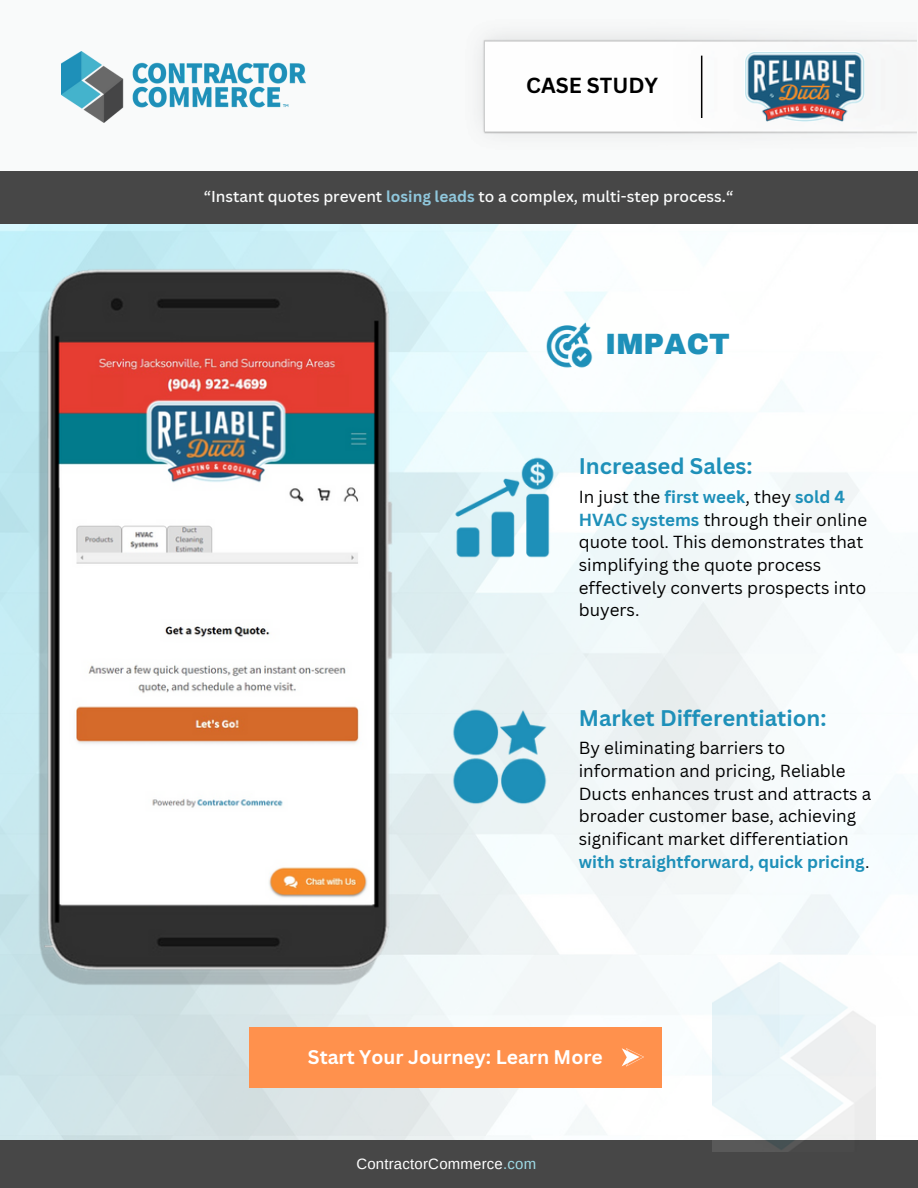
<style>
.page{position:relative;width:918px;height:1188px;background:#fff}
.page>*{position:absolute;margin:0;border:0;box-sizing:border-box;transform-origin:0 0}
.t1{font:900 28.8px "Archivo";color:#1e90b9}
.t2{font:700 22px "Canva Sans";color:#1e90b9}
.t3{font:700 21.2px "Canva Sans";color:#000}
.t4{font:700 19.2px "Canva Sans";color:#fff}
.t5{font:17px/22.6px "Canva Sans";color:#000}
.t6{font:500 15.4px "Canva Sans";color:#f9fafa}
.t7{font:15px "Arimo";letter-spacing:.015em;color:#fff}
.s1{font-weight:700;color:#8fc7dc}
.s2{font-weight:700;color:#1e90b9}
.s3{color:#9edae5}
</style>
<div class="page">
<img style="left:0;top:223px;width:918px;height:917px">
<div style="left:0;top:170px;width:918px;height:53px;background:#474747"></div>
<div style="left:0;top:1140px;width:918px;height:48px;background:#474747"></div>
<img style="left:546px;top:323px;width:47px;height:46px">
<img style="left:712px;top:963px;width:164px;height:189px">
<img style="left:442px;top:698px;width:116px;height:115px">
<img style="left:452px;top:455px;width:105px;height:105px">
<div style="left:0;top:0;width:918px;height:171px;background:#f9fafa"></div>
<img style="left:480px;top:35px;width:436px;height:99px">
<img style="left:61px;top:52px;width:245px;height:70px">
<hr style="left:701px;top:56px;width:1px;height:62px;background:#000">
<div style="left:249px;top:1027px;width:412px;height:60px;background:#ff914d"></div>
<svg style="left:622px;top:1048px;width:22px;height:18px"></svg>
<img style="left:745px;top:51px;width:120px;height:71px">
<img style="left:27px;top:259px;width:377px;height:732px">
<p class="t3" style="left:526px;top:70px;width:133px">CASE STUDY</p>
<h1 class="t6" style="left:204px;top:185px;width:531px">“Instant quotes prevent <span class="s1">losing leads</span> to a complex, multi-step process.“</h1>
<p class="t1" style="left:605px;top:328px;width:126px">IMPACT</p>
<p class="t2" style="left:579px;top:451px;width:175px">Increased Sales:</p>
<h6 class="t5" style="left:579px;top:485px;width:290px">In just the <span class="s2">first week</span>, they <span class="s2">sold 4<br>HVAC systems</span> through their online quote tool. This demonstrates that simplifying the quote process effectively converts prospects into buyers.</h6>
<h6 class="t2" style="left:579px;top:703px;width:249px">Market Differentiation:</h6>
<h3 class="t5" style="left:579px;top:736px;width:294px">By eliminating barriers to information and pricing, Reliable Ducts enhances trust and attracts a broader customer base, achieving significant market differentiation <span class="s2">with straightforward, quick pricing</span>.</h3>
<p class="t4" style="left:308px;top:1044px;width:296px">Start Your Journey: Learn More</p>
<h3 class="t7" style="left:356px;top:1155px;width:181px">ContractorCommerce<span class="s3">.com</span></h3>
</div>
